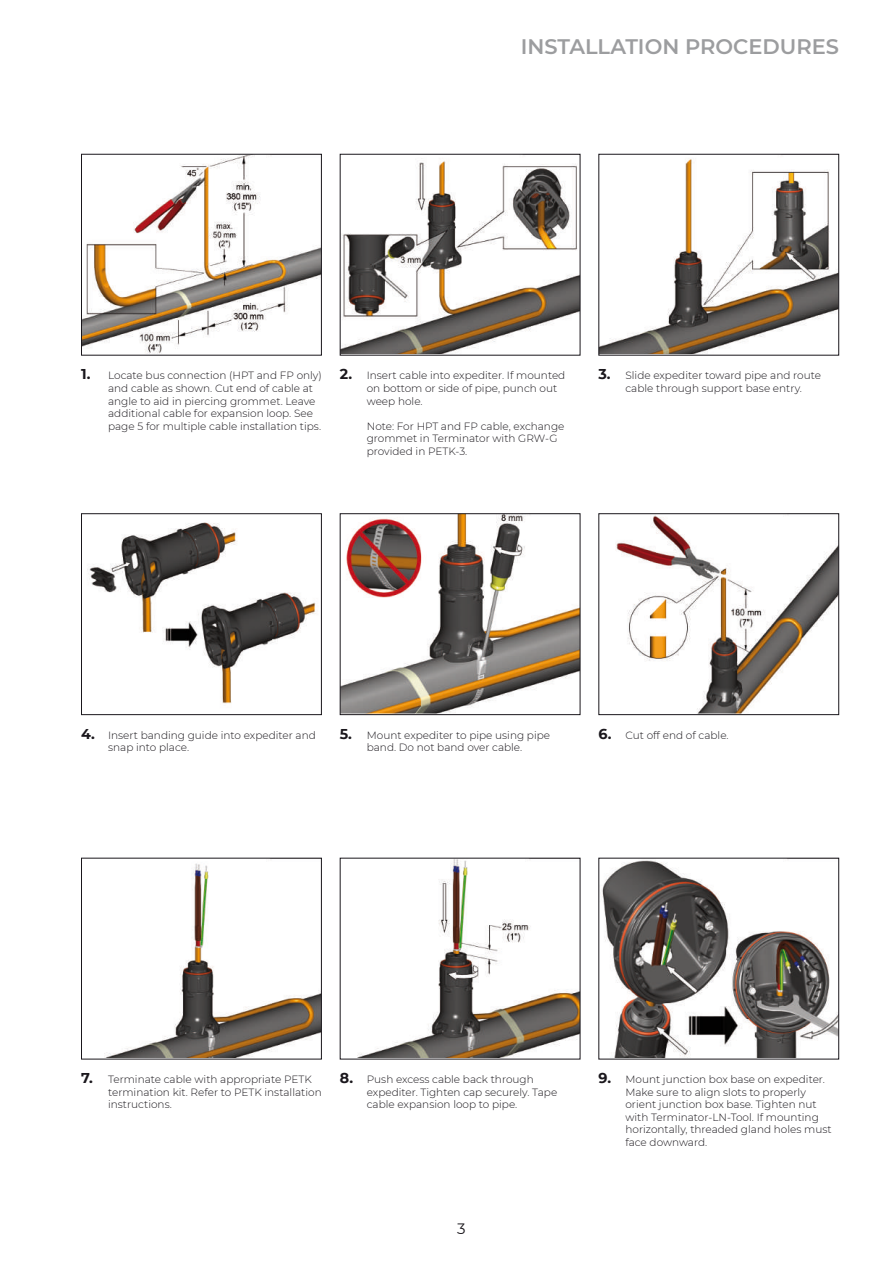
<style>
.page{position:relative;width:893px;height:1263px;background:#fff}
.page>*{position:absolute;margin:0;border:0;box-sizing:border-box;transform-origin:0 0}
.t1{font:600 21px "Montserrat";color:#9c9d9f}
.t2{font:15px "Montserrat";color:#1a171c}
.t3{font:300 10.5px/12.6px "Montserrat";color:#1a171c}
.s1{font-weight:700;font-size:14.25px}
</style>
<div class="page">
<img style="left:83px;top:156px;width:237px;height:198px">
<div style="left:81px;top:154px;width:241px;height:202px;border:1px solid #1a171c"></div>
<img style="left:342px;top:161px;width:236px;height:193px">
<div style="left:340px;top:154px;width:240px;height:202px;border:1px solid #1a171c"></div>
<img style="left:600px;top:158px;width:237px;height:196px">
<div style="left:598px;top:154px;width:241px;height:202px;border:1px solid #1a171c"></div>
<img style="left:87px;top:522px;width:229px;height:182px">
<div style="left:81px;top:513px;width:241px;height:202px;border:1px solid #1a171c"></div>
<img style="left:342px;top:515px;width:236px;height:198px">
<div style="left:340px;top:513px;width:240px;height:202px;border:1px solid #1a171c"></div>
<img style="left:616px;top:515px;width:221px;height:198px">
<div style="left:598px;top:513px;width:241px;height:202px;border:1px solid #1a171c"></div>
<img style="left:104px;top:863px;width:216px;height:194px">
<div style="left:81px;top:858px;width:241px;height:201px;border:1px solid #1a171c"></div>
<img style="left:357px;top:860px;width:221px;height:197px">
<img style="left:601px;top:860px;width:236px;height:197px">
<div style="left:598px;top:858px;width:241px;height:201px;border:1px solid #1a171c"></div>
<h1 class="t1" style="left:521px;top:34px;width:320px">INSTALLATION PROCEDURES</h1>
<p class="t3" style="left:108px;top:369px;width:215px;text-indent:-27px"><span class="s1">1.</span> Locate bus connection (HPT and FP only) and cable as shown. Cut end of cable at angle to aid in piercing grommet. Leave additional cable for expansion loop. See page 5 for multiple cable installation tips.</p>
<p class="t3" style="left:367px;top:369px;width:200px;text-indent:-27px"><span class="s1">2.</span> Insert cable into expediter. If mounted on bottom or side of pipe, punch out weep hole.</p>
<p class="t3" style="left:367px;top:420px;width:199px">Note: For HPT and FP cable, exchange grommet in Terminator with GRW-G provided in PETK-3.</p>
<p class="t3" style="left:625px;top:369px;width:197px;text-indent:-27px"><span class="s1">3.</span> Slide expediter toward pipe and route cable through support base entry.</p>
<p class="t3" style="left:108px;top:728px;width:209px;text-indent:-27px"><span class="s1">4.</span> Insert banding guide into expediter and snap into place.</p>
<p class="t3" style="left:340px;top:728px;width:212px;text-align:center"><span class="s1">5.</span> Mount expediter to pipe using pipe band. Do not band over cable.</p>
<p class="t3" style="left:598px;top:728px;width:132px"><span class="s1">6.</span> Cut off end of cable.</p>
<p class="t3" style="left:108px;top:1073px;width:215px;text-indent:-27px"><span class="s1">7.</span> Terminate cable with appropriate PETK termination kit. Refer to PETK installation instructions.</p>
<p class="t3" style="left:367px;top:1073px;width:192px;text-indent:-27px"><span class="s1">8.</span> Push excess cable back through expediter. Tighten cap securely. Tape cable expansion loop to pipe.</p>
<p class="t3" style="left:625px;top:1073px;width:208px;text-indent:-27px"><span class="s1">9.</span> Mount junction box base on expediter.<br>Make sure to align slots to properly orient junction box base. Tighten nut with Terminator-LN-Tool. If mounting horizontally, threaded gland holes must face downward.</p>
<h2 class="t2" style="left:457px;top:1219px;width:10px">3</h2>
</div>
